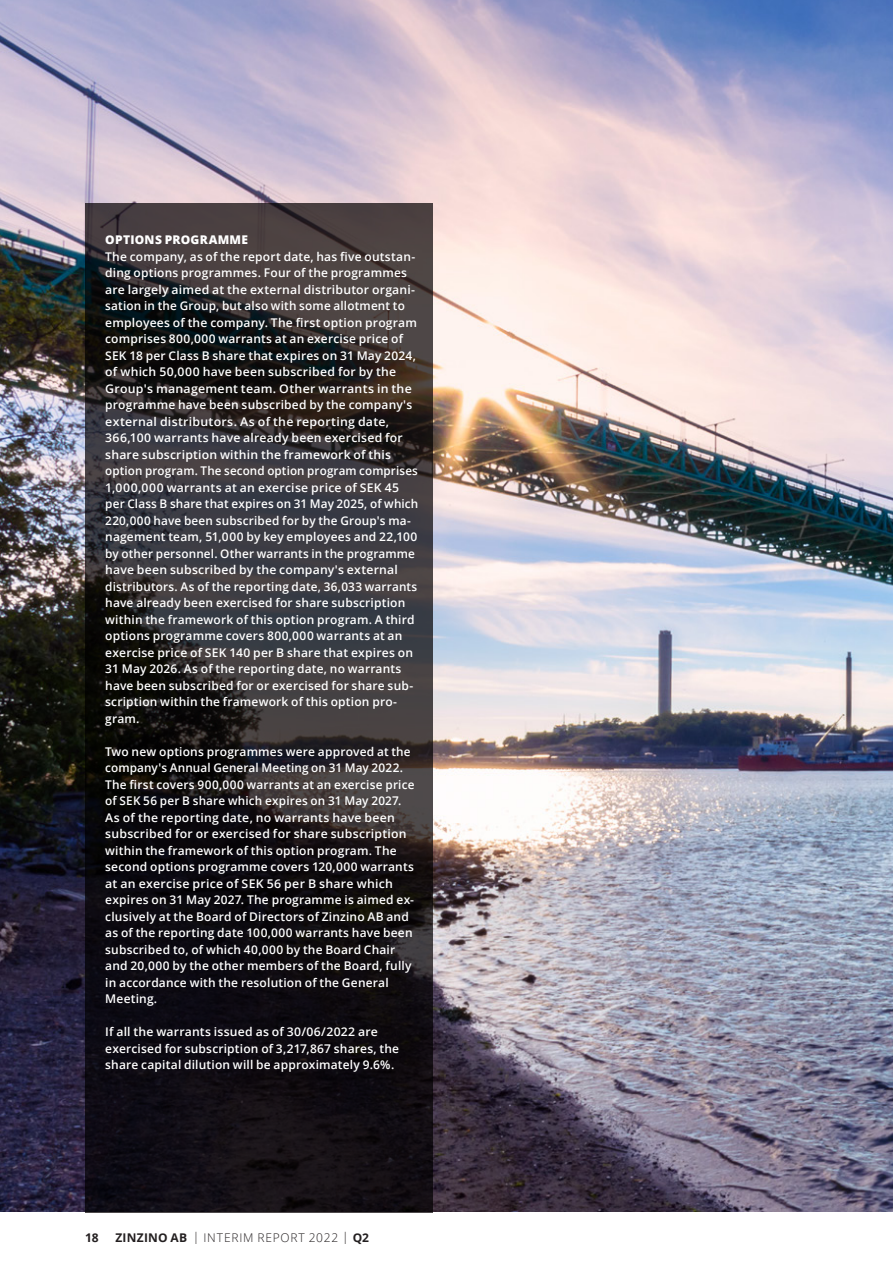
<style>
.page{position:relative;width:893px;height:1263px;background:#fff}
.page>*{position:absolute;margin:0;border:0;box-sizing:border-box;transform-origin:0 0}
.Body{font:600 12px/16.5px "Open Sans";letter-spacing:.015em;color:#fff}
.t1{font:300 12px "Open Sans";letter-spacing:.07em;color:#231f20}
.Body-2{font:800 12px "Open Sans";letter-spacing:.025em;color:#fff}
.t2{font:700 12px "Open Sans";color:#231f20}
.s1{font-weight:700}
</style>
<div class="page">
<img style="left:0;top:0;width:893px;height:1212px">
<svg style="left:85px;top:203px;width:348px;height:1010px;background:#201e22"></svg>
<p class="Body-2" style="left:105px;top:230px;width:144px">OPTIONS PROGRAMME</p>
<p class="Body" style="left:105px;top:248px;width:315px">The company, as of the report date, has five outstan&shy;ding options programmes. Four of the programmes are largely aimed at the external distributor organi&shy;sation in the Group, but also with some allotment to employees of the company. The first option program comprises 800,000 warrants at an exercise price of SEK 18 per Class B share that expires on 31 May 2024, of which 50,000 have been subscribed for by the Group's management team. Other warrants in the programme have been subscribed by the company's external distributors. As of the reporting date, 366,100 warrants have already been exercised for share subscription within the framework of this option program. The second option program comprises 1,000,000 warrants at an exercise price of SEK 45 per Class B share that expires on 31 May 2025, of which 220,000 have been subscribed for by the Group's ma&shy;nagement team, 51,000 by key employees and 22,100 by other personnel. Other warrants in the programme have been subscribed by the company's external distributors. As of the reporting date, 36,033 warrants have already been exercised for share subscription within the framework of this option program. A third options programme covers 800,000 warrants at an exercise price of SEK 140 per B share that expires on 31 May 2026. As of the reporting date, no warrants have been subscribed for or exercised for share sub&shy;scription within the framework of this option pro&shy;gram.</p>
<p class="Body" style="left:105px;top:743px;width:311px">Two new options programmes were approved at the company's Annual General Meeting on 31 May 2022.<br>The first covers 900,000 warrants at an exercise price of SEK 56 per B share which expires on 31 May 2027.<br>As of the reporting date, no warrants have been subscribed for or exercised for share subscription within the framework of this option program. The second options programme covers 120,000 warrants at an exercise price of SEK 56 per B share which expires on 31 May 2027. The programme is aimed ex&shy;clusively at the Board of Directors of Zinzino AB and as of the reporting date 100,000 warrants have been subscribed to, of which 40,000 by the Board Chair and 20,000 by the other members of the Board, fully in accordance with the resolution of the General Meeting.</p>
<p class="Body" style="left:105px;top:1023px;width:295px">If all the warrants issued as of 30/06/2022 are exercised for subscription of 3,217,867 shares, the share capital dilution will be approximately 9.6%.</p>
<p class="t2" style="left:85px;top:1229px;width:15px">18</p>
<p class="t1" style="left:115px;top:1230px;width:255px"><span class="s1">ZINZINO AB</span> | INTERIM REPORT 2022 | <span class="s1">Q2</span></p>
</div>
